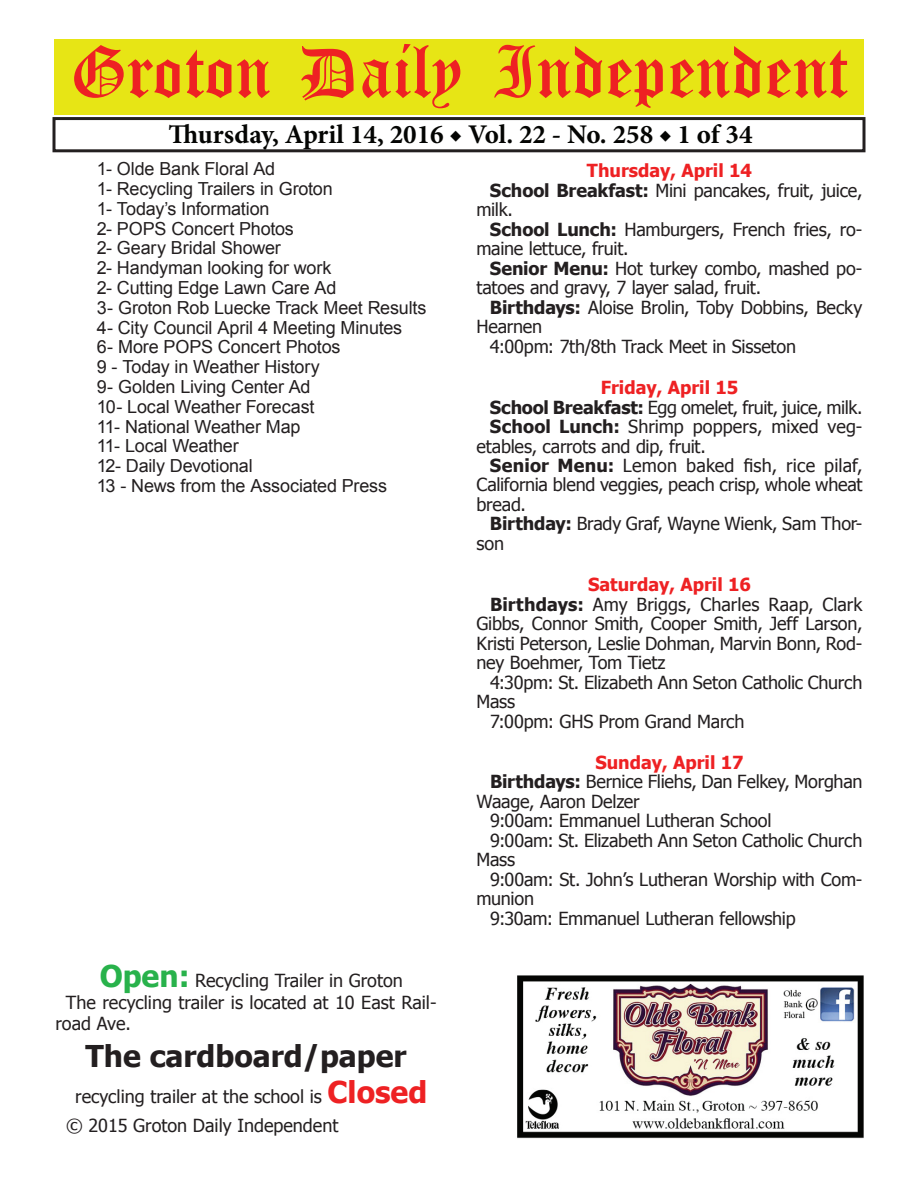
<style>
.page{position:relative;width:918px;height:1188px;background:#fff}
.page>*{position:absolute;margin:0;border:0;box-sizing:border-box;transform-origin:0 0}
.t1{font:54px "Old English Five";color:#ee2123}
.t2{font:700 30px "Tahoma";color:#231f20}
.t3{font:700 27px "Minion Pro";color:#040503}
.t4{font:18px "Tahoma";letter-spacing:-.01em;color:#231f20}
.t5{font:18px/19.8px "Arial";letter-spacing:-.01em;color:#231f20}
.t6{font:700 18px "Tahoma";color:#ee2123}
.t7{font:18px "Tahoma";letter-spacing:.01em;color:#231f20}
.s1{font-weight:700;font-size:30px;color:#28b24b}
.s2{font-weight:700;font-size:30px;color:#ee2123}
.s3{font-weight:700}
</style>
<div class="page">
<div style="left:52px;top:117px;width:814px;height:35px;border:3px solid #231f20"></div>
<div style="left:54px;top:40px;width:810px;height:75px;background:#e7e515"></div>
<img style="left:517px;top:975px;width:347px;height:164px">
<h1 class="t1" style="left:70px;top:47px;width:779px">Groton Daily Independent</h1>
<h3 class="t3" style="left:168px;top:116px;width:586px">Thursday, April 14, 2016 ◆ Vol. 22 - No. 258 ◆ 1 of 34</h3>
<p class="t5" style="left:97px;top:159px;width:331px">1- Olde Bank Floral Ad<br>1- Recycling Trailers in Groton<br>1- Today’s Information<br>2- POPS Concert Photos<br>2- Geary Bridal Shower<br>2- Handyman looking for work<br>2- Cutting Edge Lawn Care Ad<br>3- Groton Rob Luecke Track Meet Results<br>4- City Council April 4 Meeting Minutes<br>6- More POPS Concert Photos<br>9 - Today in Weather History<br>9- Golden Living Center Ad<br>10- Local Weather Forecast<br>11- National Weather Map<br>11- Local Weather<br>12- Daily Devotional<br>13 - News from the Associated Press</p>
<p class="t4" style="left:100px;top:969px;width:305px"><span class="s1">Open:</span> Recycling Trailer in Groton</p>
<p class="t4" style="left:66px;top:990px;width:372px">The recycling trailer is located at 10 East Rail-</p>
<p class="t4" style="left:56px;top:1012px;width:77px">road Ave.</p>
<h2 class="t2" style="left:86px;top:1035px;width:323px">The cardboard/paper</h2>
<p class="t4" style="left:75px;top:1084px;width:354px">recycling trailer at the school is <span class="s2">Closed</span></p>
<p class="t4" style="left:66px;top:1113px;width:274px">© 2015 Groton Daily Independent</p>
<p class="t6" style="left:587px;top:158px;width:167px">Thursday, April 14</p>
<p class="t4" style="left:490px;top:178px;width:374px"><span class="s3">School Breakfast:</span> Mini pancakes, fruit, juice,</p>
<p class="t4" style="left:476px;top:198px;width:38px">milk.</p>
<p class="t4" style="left:490px;top:217px;width:374px"><span class="s3">School Lunch:</span> Hamburgers, French fries, ro-</p>
<p class="t4" style="left:476px;top:237px;width:154px">maine lettuce, fruit.</p>
<p class="t4" style="left:490px;top:256px;width:374px"><span class="s3">Senior Menu:</span> Hot turkey combo, mashed po-</p>
<p class="t4" style="left:476px;top:276px;width:286px">tatoes and gravy, 7 layer salad, fruit.</p>
<p class="t4" style="left:490px;top:295px;width:374px"><span class="s3">Birthdays:</span> Aloise Brolin, Toby Dobbins, Becky</p>
<p class="t4" style="left:476px;top:315px;width:67px">Hearnen</p>
<p class="t4" style="left:490px;top:334px;width:308px">4:00pm: 7th/8th Track Meet in Sisseton</p>
<p class="t6" style="left:601px;top:375px;width:139px">Friday, April 15</p>
<p class="t4" style="left:490px;top:395px;width:374px"><span class="s3">School Breakfast:</span> Egg omelet, fruit, juice, milk.</p>
<p class="t4" style="left:490px;top:414px;width:374px"><span class="s3">School Lunch:</span> Shrimp poppers, mixed veg-</p>
<p class="t4" style="left:476px;top:434px;width:231px">etables, carrots and dip, fruit.</p>
<p class="t7" style="left:490px;top:453px;width:374px"><span class="s3">Senior Menu:</span> Lemon baked fish, rice pilaf,</p>
<p class="t4" style="left:476px;top:473px;width:388px">California blend veggies, peach crisp, whole wheat</p>
<p class="t4" style="left:476px;top:492px;width:51px">bread.</p>
<p class="t4" style="left:490px;top:512px;width:374px"><span class="s3">Birthday:</span> Brady Graf, Wayne Wienk, Sam Thor-</p>
<p class="t4" style="left:477px;top:531px;width:29px">son</p>
<p class="t6" style="left:588px;top:572px;width:164px">Saturday, April 16</p>
<p class="t4" style="left:490px;top:592px;width:374px"><span class="s3">Birthdays:</span> Amy Briggs, Charles Raap, Clark</p>
<p class="t4" style="left:477px;top:611px;width:387px">Gibbs, Connor Smith, Cooper Smith, Jeff Larson,</p>
<p class="t4" style="left:477px;top:631px;width:388px">Kristi Peterson, Leslie Dohman, Marvin Bonn, Rod-</p>
<p class="t4" style="left:477px;top:650px;width:191px">ney Boehmer, Tom Tietz</p>
<p class="t4" style="left:490px;top:670px;width:374px">4:30pm: St. Elizabeth Ann Seton Catholic Church</p>
<p class="t4" style="left:477px;top:689px;width:40px">Mass</p>
<p class="t4" style="left:490px;top:709px;width:256px">7:00pm: GHS Prom Grand March</p>
<p class="t6" style="left:595px;top:749px;width:150px">Sunday, April 17</p>
<p class="t4" style="left:490px;top:770px;width:374px"><span class="s3">Birthdays:</span> Bernice Fliehs, Dan Felkey, Morghan</p>
<p class="t4" style="left:477px;top:789px;width:165px">Waage, Aaron Delzer</p>
<p class="t4" style="left:490px;top:808px;width:283px">9:00am: Emmanuel Lutheran School</p>
<p class="t4" style="left:490px;top:828px;width:374px">9:00am: St. Elizabeth Ann Seton Catholic Church</p>
<p class="t4" style="left:477px;top:847px;width:40px">Mass</p>
<p class="t4" style="left:490px;top:867px;width:374px">9:00am: St. John’s Lutheran Worship with Com-</p>
<p class="t4" style="left:477px;top:886px;width:59px">munion</p>
<p class="t4" style="left:490px;top:906px;width:307px">9:30am: Emmanuel Lutheran fellowship</p>
</div>
